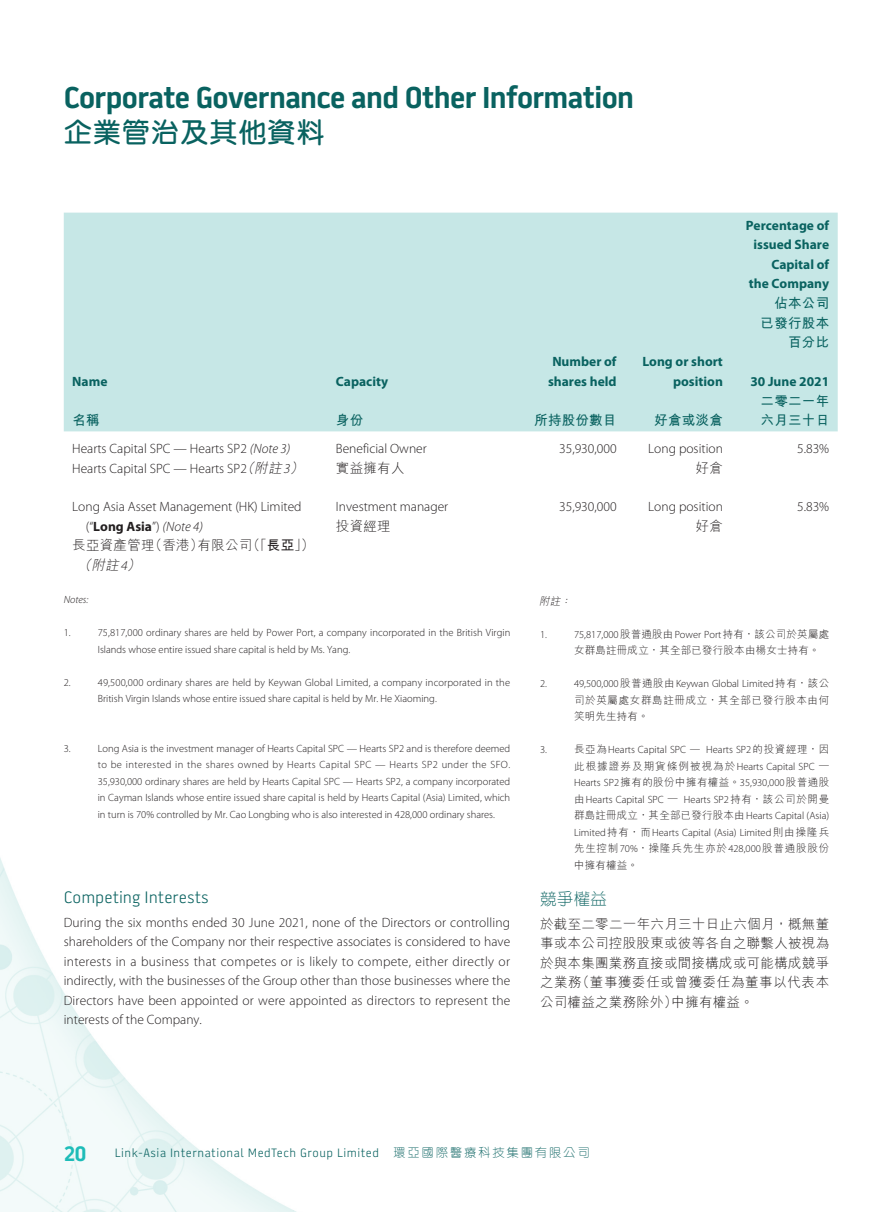
<style>
.page{position:relative;width:893px;height:1212px;background:#fff}
.page>*{position:absolute;margin:0;border:0;box-sizing:border-box;transform-origin:0 0}
.t1{font:700 30px "Battersea";letter-spacing:-.02em;color:#096260}
.t2{font:600 28.5px "M Yuen HK";letter-spacing:.02em;color:#096260}
.t3{font:700 21px "Battersea";color:#1dbcb8}
._002_H2_C{font:300 16.5px "Battersea";color:#096260}
._002_H2_C-2{font:300 16.5px "M Yuen HK";color:#096260}
._00_txt_E{font:300 13.5px/19.5px "Myriad Pro";letter-spacing:.01em;color:#231f20;text-align:justify}
._50_Table_txt{font:300 13.5px/19.5px "Myriad Pro";color:#231f20}
._50_Table_txt-2{font:700 13.5px "Myriad Pro";color:#096260}
._000_txt_C{font:300 13.5px/19.5px "M Hei HK";letter-spacing:.02em;color:#231f20;text-align:justify}
._50_Table_txt-3{font:300 13.5px/19.5px "M Hei HK";letter-spacing:.02em;color:#231f20}
._50_Table_txt-4{font:700 13.5px "M Hei HK";letter-spacing:.02em;color:#096260}
.t4{font:300 12px "Battersea";letter-spacing:.04em;color:#096260}
._06_Notes_E{font:300 10.5px/16.5px "Myriad Pro";color:#231f20}
._006_Notes_C{font:300 10.5px/16.5px "Myriad Pro";color:#231f20;text-align:justify}
._006_Notes_C-2{font:300 10.5px/16.5px "M Hei HK";letter-spacing:.02em;color:#231f20}
._06_Notes_E-2{font:italic 300 10.5px "Myriad Pro";color:#231f20}
._006_Notes_C-3{font:italic 300 10.5px "M Hei HK";color:#231f20}
.s1{font-style:italic}
.s2{font-family:"M Hei HK";font-style:italic}
.s3{font-weight:700}
.s4{font-family:"Myriad Pro";font-style:italic}
.s5{font-family:"Myriad Pro"}
.s6{font-family:"M Hei HK"}
.s7{font-family:"M Yuen HK"}
</style>
<div class="page">
<img style="left:0;top:212px;width:838px;height:1000px">
<div style="left:64px;top:213px;width:774px;height:218px;background:#c6e7e6"></div>
<h1 class="t1" style="left:64px;top:79px;width:572px">Corporate Governance and Other Information</h1>
<h2 class="t2" style="left:64px;top:118px;width:263px">企業管治及其他資料</h2>
<p class="_50_Table_txt-2" style="left:72px;top:373px;width:37px">Name</p>
<p class="_50_Table_txt-2" style="left:336px;top:373px;width:54px">Capacity</p>
<p class="_50_Table_txt-2" style="left:552px;top:353px;width:66px">Number of</p>
<p class="_50_Table_txt-2" style="left:548px;top:373px;width:70px">shares held</p>
<p class="_50_Table_txt-2" style="left:746px;top:217px;width:85px">Percentage of</p>
<p class="_50_Table_txt-2" style="left:753px;top:236px;width:77px">issued Share</p>
<p class="_50_Table_txt-2" style="left:771px;top:256px;width:59px">Capital of</p>
<p class="_50_Table_txt-2" style="left:749px;top:275px;width:82px">the Company</p>
<p class="_50_Table_txt-4" style="left:774px;top:294px;width:56px">佔本公司</p>
<p class="_50_Table_txt-4" style="left:761px;top:313px;width:70px">已發行股本</p>
<p class="_50_Table_txt-4" style="left:788px;top:333px;width:43px">百分比</p>
<p class="_50_Table_txt-2" style="left:642px;top:353px;width:82px">Long or short</p>
<p class="_50_Table_txt-2" style="left:673px;top:373px;width:51px">position</p>
<p class="_50_Table_txt-2" style="left:750px;top:373px;width:80px">30 June 2021</p>
<p class="_50_Table_txt-4" style="left:72px;top:411px;width:29px">名稱</p>
<p class="_50_Table_txt-4" style="left:336px;top:411px;width:29px">身份</p>
<p class="_50_Table_txt-4" style="left:534px;top:411px;width:84px">所持股份數目</p>
<p class="_50_Table_txt-4" style="left:654px;top:411px;width:70px">好倉或淡倉</p>
<p class="_50_Table_txt-4" style="left:761px;top:391px;width:70px">二零二一年</p>
<p class="_50_Table_txt-4" style="left:761px;top:411px;width:70px">六月三十日</p>
<p class="_50_Table_txt" style="left:72px;top:439px;width:220px">Hearts Capital SPC — Hearts SP2 <span class="s1">(Note 3)</span></p>
<p class="_50_Table_txt" style="left:72px;top:458px;width:235px">Hearts Capital SPC — Hearts SP2<span class="s2">（附註</span><span class="s1">3</span><span class="s2">）</span></p>
<p class="_50_Table_txt" style="left:336px;top:439px;width:92px">Beneficial Owner</p>
<p class="_50_Table_txt-3" style="left:336px;top:458px;width:70px">實益擁有人</p>
<p class="_50_Table_txt" style="left:559px;top:439px;width:59px">35,930,000</p>
<p class="_50_Table_txt" style="left:648px;top:439px;width:76px">Long position</p>
<p class="_50_Table_txt-3" style="left:696px;top:458px;width:29px">好倉</p>
<p class="_50_Table_txt" style="left:797px;top:439px;width:34px">5.83%</p>
<p class="_50_Table_txt" style="left:86px;top:497px;width:217px;text-indent:-14px">Long Asia Asset Management (HK) Limited (“<span class="s3">Long Asia</span>”) <span class="s1">(Note 4)</span></p>
<p class="_50_Table_txt-3" style="left:78px;top:535px;width:238px;text-indent:-6px">長亞資產管理（香港）有限公司（「<span class="s3">長亞</span>」）<span class="s1">（附註</span><span class="s4">4</span><span class="s1">）</span></p>
<p class="_50_Table_txt" style="left:336px;top:497px;width:114px">Investment manager</p>
<p class="_50_Table_txt-3" style="left:336px;top:516px;width:56px">投資經理</p>
<p class="_50_Table_txt" style="left:559px;top:497px;width:59px">35,930,000</p>
<p class="_50_Table_txt" style="left:648px;top:497px;width:76px">Long position</p>
<p class="_50_Table_txt-3" style="left:696px;top:516px;width:29px">好倉</p>
<p class="_50_Table_txt" style="left:797px;top:497px;width:34px">5.83%</p>
<p class="_06_Notes_E-2" style="left:64px;top:593px;width:26px">Notes:</p>
<p class="_06_Notes_E" style="left:64px;top:624px;width:8px">1.</p>
<p class="_06_Notes_E" style="left:98px;top:624px;width:414px">75,817,000 ordinary shares are held by Power Port, a company incorporated in the British Virgin<br>Islands whose entire issued share capital is held by Ms. Yang.</p>
<p class="_06_Notes_E" style="left:64px;top:674px;width:8px">2.</p>
<p class="_06_Notes_E" style="left:98px;top:674px;width:414px">49,500,000 ordinary shares are held by Keywan Global Limited, a company incorporated in the<br>British Virgin Islands whose entire issued share capital is held by Mr. He Xiaoming.</p>
<p class="_06_Notes_E" style="left:64px;top:740px;width:8px">3.</p>
<p class="_06_Notes_E" style="left:98px;top:740px;width:414px;text-align:justify">Long Asia is the investment manager of Hearts Capital SPC — Hearts SP2 and is therefore deemed to be interested in the shares owned by Hearts Capital SPC — Hearts SP2 under the SFO.<br>35,930,000 ordinary shares are held by Hearts Capital SPC — Hearts SP2, a company incorporated in Cayman Islands whose entire issued share capital is held by Hearts Capital (Asia) Limited, which in turn is 70% controlled by Mr. Cao Longbing who is also interested in 428,000 ordinary shares.</p>
<p class="_002_H2_C" style="left:64px;top:887px;width:147px">Competing Interests</p>
<p class="_00_txt_E" style="left:64px;top:912px;width:448px">During the six months ended 30 June 2021, none of the Directors or controlling shareholders of the Company nor their respective associates is considered to have interests in a business that competes or is likely to compete, either directly or indirectly, with the businesses of the Group other than those businesses where the Directors have been appointed or were appointed as directors to represent the interests of the Company.</p>
<p class="_006_Notes_C-3" style="left:539px;top:595px;width:35px">附註：</p>
<p class="_006_Notes_C" style="left:540px;top:626px;width:8px">1.</p>
<p class="_006_Notes_C-2" style="left:574px;top:625px;width:257px"><span class="s5">75,817,000</span>股普通股由<span class="s5">Power Port</span>持有，該公司於英屬處女群島註冊成立，其全部已發行股本由楊女士持有。</p>
<p class="_006_Notes_C" style="left:540px;top:675px;width:8px">2.</p>
<p class="_006_Notes_C-2" style="left:574px;top:675px;width:257px;text-align:justify"><span class="s5">49,500,000</span>股普通股由<span class="s5">Keywan Global Limited</span>持有，該公司於英屬處女群島註冊成立，其全部已發行股本由何笑明先生持有。</p>
<p class="_006_Notes_C" style="left:540px;top:741px;width:8px">3.</p>
<p class="_006_Notes_C" style="left:574px;top:741px;width:257px"><span class="s6">長亞為</span>Hearts Capital SPC — Hearts SP2<span class="s6">的投資經理，因此根據證券及期貨條例被視為於</span>Hearts Capital SPC — Hearts SP2<span class="s6">擁有的股份中擁有權益。</span>35,930,000<span class="s6">股普通股由</span>Hearts Capital SPC — Hearts SP2<span class="s6">持有，該公司於開曼群島註冊成立，其全部已發行股本由</span>Hearts Capital (Asia)<br>Limited<span class="s6">持有，而</span>Hearts Capital (Asia) Limited<span class="s6">則由操隆兵先生控制</span>70%<span class="s6">，操隆兵先生亦於</span>428,000<span class="s6">股普通股股份中擁有權益。</span></p>
<p class="_002_H2_C-2" style="left:540px;top:887px;width:68px">競爭權益</p>
<p class="_000_txt_C" style="left:540px;top:913px;width:291px">於截至二零二一年六月三十日止六個月，概無董事或本公司控股股東或彼等各自之聯繫人被視為於與本集團業務直接或間接構成或可能構成競爭之業務（董事獲委任或曾獲委任為董事以代表本公司權益之業務除外）中擁有權益。</p>
<h3 class="t3" style="left:64px;top:1140px;width:24px">20</h3>
<p class="t4" style="left:115px;top:1146px;width:476px">Link-Asia International MedTech Group Limited <span class="s7">環亞國際醫療科技集團有限公司</span></p>
</div>
